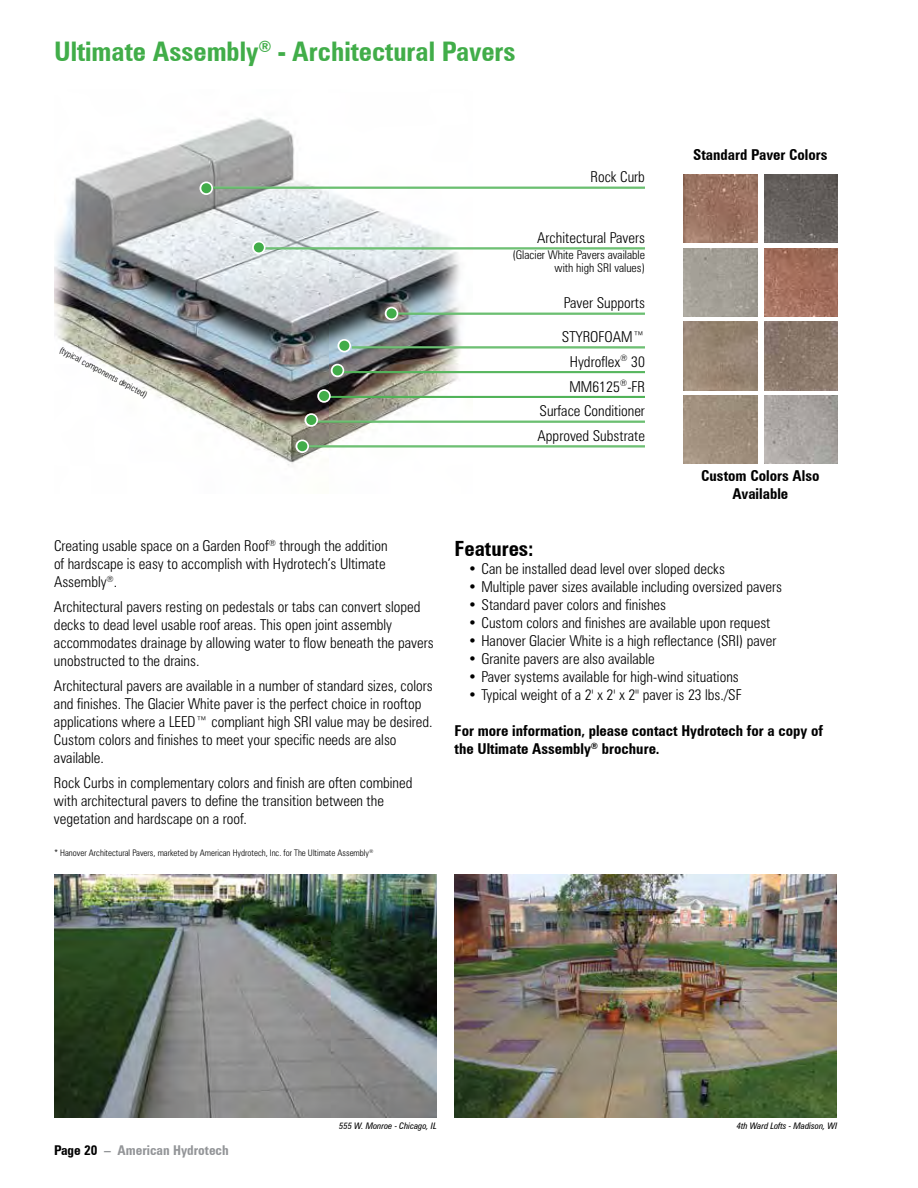
<style>
.page{position:relative;width:918px;height:1188px;background:#fff}
.page>*{position:absolute;margin:0;border:0;box-sizing:border-box;transform-origin:0 0}
.t1{font:700 condensed 27px "Zurich BT";color:#41ad49}
.t2{font:700 condensed 21px "Zurich BT";color:#000}
.t3{font:300 condensed 15px/18px "Zurich BT";color:#000}
.t4{font:700 condensed 15px/18px "Zurich BT";color:#000}
.t5{font:700 condensed 13.5px "Zurich BT";color:#939598}
.t6{font:300 condensed 12px/13.5px "Zurich BT";color:#000;text-align:right}
.t7{font:300 condensed 9px "Zurich BT";color:#000}
.t8{font:italic condensed 9px "Zurich BT";color:#000}
.s1{color:#000}
</style>
<div class="page">
<img style="left:54px;top:118px;width:418px;height:347px">
<img style="left:54px;top:875px;width:382px;height:243px">
<img style="left:454px;top:875px;width:383px;height:243px">
<hr style="left:213px;top:187px;width:432px;height:1px;background:#41ad49">
<hr style="left:213px;top:188px;width:432px;height:1px;background:#41ad49">
<hr style="left:257px;top:248px;width:388px;height:1px;background:#41ad49">
<hr style="left:257px;top:249px;width:388px;height:1px;background:#41ad49">
<hr style="left:392px;top:313px;width:253px;height:1px;background:#41ad49">
<hr style="left:392px;top:314px;width:253px;height:1px;background:#41ad49">
<hr style="left:352px;top:347px;width:293px;height:1px;background:#41ad49">
<hr style="left:352px;top:348px;width:293px;height:1px;background:#41ad49">
<hr style="left:332px;top:371px;width:313px;height:1px;background:#41ad49">
<hr style="left:332px;top:372px;width:313px;height:1px;background:#41ad49">
<hr style="left:325px;top:396px;width:320px;height:1px;background:#41ad49">
<hr style="left:325px;top:397px;width:320px;height:1px;background:#41ad49">
<hr style="left:305px;top:421px;width:340px;height:1px;background:#41ad49">
<hr style="left:305px;top:422px;width:340px;height:1px;background:#41ad49">
<hr style="left:305px;top:446px;width:340px;height:1px;background:#41ad49">
<hr style="left:305px;top:447px;width:340px;height:1px;background:#41ad49">
<svg style="left:200px;top:182px;width:13px;height:13px"></svg>
<div style="left:202px;top:184px;width:9px;height:8px;background:#41ad49;border-radius:50%"></div>
<div style="left:201px;top:183px;width:10px;height:10px;border:2px solid #41ad49;border-radius:50%"></div>
<svg style="left:385px;top:307px;width:13px;height:13px"></svg>
<div style="left:387px;top:309px;width:9px;height:9px;background:#41ad49;border-radius:50%"></div>
<div style="left:387px;top:308px;width:10px;height:10px;border:2px solid #41ad49;border-radius:50%"></div>
<svg style="left:304px;top:413px;width:14px;height:14px"></svg>
<div style="left:307px;top:416px;width:9px;height:8px;background:#41ad49;border-radius:50%"></div>
<div style="left:306px;top:415px;width:10px;height:10px;border:2px solid #41ad49;border-radius:50%"></div>
<svg style="left:331px;top:364px;width:13px;height:13px"></svg>
<div style="left:333px;top:366px;width:9px;height:9px;background:#41ad49;border-radius:50%"></div>
<div style="left:333px;top:365px;width:10px;height:10px;border:2px solid #41ad49;border-radius:50%"></div>
<svg style="left:317px;top:389px;width:14px;height:14px"></svg>
<div style="left:320px;top:392px;width:8px;height:8px;background:#41ad49;border-radius:50%"></div>
<div style="left:319px;top:391px;width:10px;height:10px;border:2px solid #41ad49;border-radius:50%"></div>
<svg style="left:296px;top:440px;width:13px;height:13px"></svg>
<div style="left:298px;top:442px;width:9px;height:8px;background:#41ad49;border-radius:50%"></div>
<div style="left:297px;top:441px;width:10px;height:10px;border:2px solid #41ad49;border-radius:50%"></div>
<svg style="left:252px;top:241px;width:14px;height:13px"></svg>
<div style="left:255px;top:243px;width:8px;height:9px;background:#41ad49;border-radius:50%"></div>
<div style="left:254px;top:242px;width:10px;height:10px;border:2px solid #41ad49;border-radius:50%"></div>
<svg style="left:338px;top:339px;width:13px;height:13px"></svg>
<div style="left:340px;top:341px;width:9px;height:9px;background:#41ad49;border-radius:50%"></div>
<div style="left:339px;top:341px;width:10px;height:10px;border:2px solid #41ad49;border-radius:50%"></div>
<img style="left:764px;top:175px;width:74px;height:68px">
<img style="left:684px;top:175px;width:74px;height:68px">
<img style="left:764px;top:249px;width:74px;height:68px">
<img style="left:684px;top:249px;width:74px;height:68px">
<img style="left:764px;top:322px;width:74px;height:68px">
<img style="left:684px;top:322px;width:74px;height:68px">
<img style="left:764px;top:395px;width:74px;height:69px">
<img style="left:684px;top:395px;width:74px;height:69px">
<h1 class="t1" style="left:54px;top:35px;width:463px">Ultimate Assembly<sup>®</sup> - Architectural Pavers</h1>
<p class="t3" style="left:591px;top:168px;width:56px">Rock Curb</p>
<p class="t7" style="left:63px;top:344px;width:100px;rotate:28deg">(typical components depicted)</p>
<p class="t3" style="left:537px;top:229px;width:109px">Architectural Pavers</p>
<p class="t6" style="left:512px;top:248px;width:134px">(Glacier White Pavers available with high SRI values)</p>
<p class="t3" style="left:564px;top:294px;width:83px">Paver Supports</p>
<p class="t3" style="left:538px;top:324px;width:109px;line-height:24.8px;text-align:right">STYROFOAM™<br>Hydroflex<sup>®</sup> 30<br>MM6125<sup>®</sup>-FR<br>Surface Conditioner<br>Approved Substrate</p>
<p class="t4" style="left:693px;top:145px;width:136px">Standard Paver Colors</p>
<p class="t4" style="left:701px;top:466px;width:120px;text-align:center">Custom Colors Also<br>Available</p>
<p class="t3" style="left:54px;top:537px;width:335px">Creating usable space on a Garden Roof<sup>®</sup> through the addition of hardscape is easy to accomplish with Hydrotech’s Ultimate<br>Assembly<sup>®</sup>.</p>
<p class="t3" style="left:54px;top:598px;width:381px">Architectural pavers resting on pedestals or tabs can convert sloped decks to dead level usable roof areas. This open joint assembly accommodates drainage by allowing water to flow beneath the pavers unobstructed to the drains.</p>
<p class="t3" style="left:54px;top:677px;width:380px">Architectural pavers are available in a number of standard sizes, colors and finishes. The Glacier White paver is the perfect choice in rooftop applications where a LEED™ compliant high SRI value may be desired.<br>Custom colors and finishes to meet your specific needs are also available.</p>
<p class="t3" style="left:54px;top:773px;width:360px">Rock Curbs in complementary colors and finish are often combined with architectural pavers to define the transition between the vegetation and hardscape on a roof.</p>
<p class="t7" style="left:54px;top:847px;width:321px">* Hanover Architectural Pavers, marketed by American Hydrotech, Inc. for The Ultimate Assembly<sup>®</sup></p>
<h2 class="t2" style="left:454px;top:536px;width:81px">Features:</h2>
<p class="t3" style="left:468px;top:560px;width:258px">• Can be installed dead level over sloped decks</p>
<p class="t3" style="left:468px;top:578px;width:315px">• Multiple paver sizes available including oversized pavers</p>
<p class="t3" style="left:468px;top:596px;width:200px">• Standard paver colors and finishes</p>
<p class="t3" style="left:468px;top:614px;width:304px">• Custom colors and finishes are available upon request</p>
<p class="t3" style="left:468px;top:632px;width:310px">• Hanover Glacier White is a high reflectance (SRI) paver</p>
<p class="t3" style="left:468px;top:650px;width:188px">• Granite pavers are also available</p>
<p class="t3" style="left:468px;top:668px;width:272px">• Paver systems available for high-wind situations</p>
<p class="t3" style="left:468px;top:686px;width:275px">• Typical weight of a 2' x 2' x 2" paver is 23 lbs./SF</p>
<p class="t4" style="left:454px;top:722px;width:370px">For more information, please contact Hydrotech for a copy of the Ultimate Assembly<sup>®</sup> brochure.</p>
<p class="t5" style="left:54px;top:1142px;width:176px"><span class="s1">Page 20</span> – American Hydrotech</p>
<p class="t8" style="left:339px;top:1120px;width:99px">555 W. Monroe - Chicago, IL</p>
<p class="t8" style="left:737px;top:1120px;width:102px">4th Ward Lofts - Madison, WI</p>
</div>
